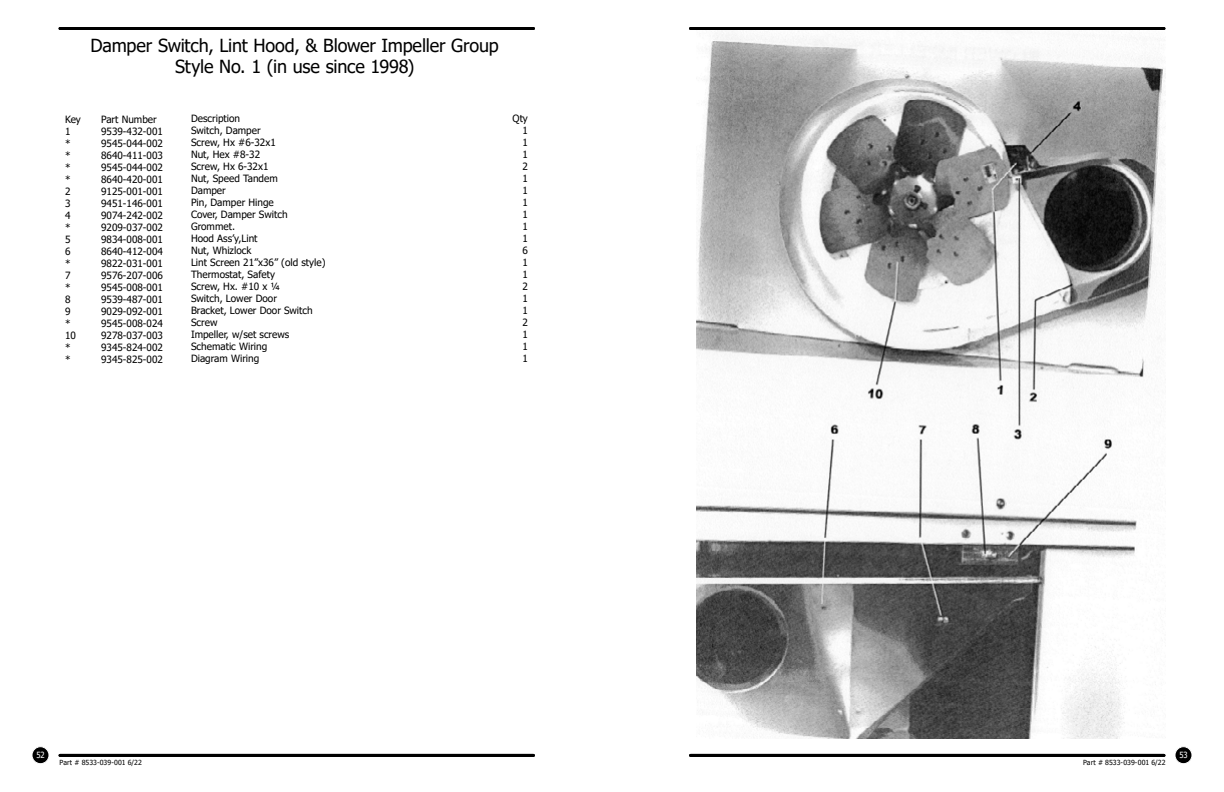
<style>
.page{position:relative;width:1224px;height:792px;background:#fff}
.page>*{position:absolute;margin:0;border:0;box-sizing:border-box;transform-origin:0 0}
.t1{font:18px/21.6px "Tahoma";letter-spacing:-.01em;color:#000;text-align:center}
.t2{font:10px "Tahoma";color:#000}
.t3{font:9px "Tahoma";color:#fff}
.t4{font:8.5px "Tahoma";color:#fff;scale:.9 1}
.t5{font:7px "Tahoma";color:#000}
</style>
<div class="page">
<img style="left:697px;top:34px;width:469px;height:705px">
<hr style="left:60px;top:27px;width:474px;height:3px;background:#000">
<hr style="left:60px;top:754px;width:474px;height:3px;background:#000">
<hr style="left:690px;top:27px;width:474px;height:3px;background:#000">
<hr style="left:690px;top:754px;width:474px;height:3px;background:#000">
<div style="left:32px;top:747px;width:17px;height:17px;background:#000;border-radius:50%"></div>
<div style="left:32px;top:746px;width:18px;height:18px;border:1px solid #fff;border-radius:50%"></div>
<div style="left:1175px;top:747px;width:17px;height:17px;background:#000;border-radius:50%"></div>
<div style="left:1174px;top:746px;width:18px;height:18px;border:1px solid #fff;border-radius:50%"></div>
<h1 class="t1" style="left:91px;top:35px;width:410px">Damper Switch, Lint Hood, &amp; Blower Impeller Group<br>Style No. 1 (in use since 1998)</h1>
<p class="t2" style="left:65px;top:113px;width:17px">Key</p>
<p class="t2" style="left:101px;top:113px;width:57px">Part Number</p>
<p class="t2" style="left:65px;top:125px;width:7px">1</p>
<p class="t2" style="left:101px;top:125px;width:63px">9539-432-001</p>
<p class="t2" style="left:65px;top:137px;width:7px">*</p>
<p class="t2" style="left:101px;top:137px;width:63px">9545-044-002</p>
<p class="t2" style="left:65px;top:149px;width:7px">*</p>
<p class="t2" style="left:101px;top:149px;width:63px">8640-411-003</p>
<p class="t2" style="left:65px;top:161px;width:7px">*</p>
<p class="t2" style="left:101px;top:161px;width:63px">9545-044-002</p>
<p class="t2" style="left:65px;top:173px;width:7px">*</p>
<p class="t2" style="left:101px;top:173px;width:63px">8640-420-001</p>
<p class="t2" style="left:65px;top:185px;width:7px">2</p>
<p class="t2" style="left:101px;top:185px;width:63px">9125-001-001</p>
<p class="t2" style="left:65px;top:197px;width:7px">3</p>
<p class="t2" style="left:101px;top:197px;width:63px">9451-146-001</p>
<p class="t2" style="left:65px;top:209px;width:7px">4</p>
<p class="t2" style="left:101px;top:209px;width:63px">9074-242-002</p>
<p class="t2" style="left:65px;top:221px;width:7px">*</p>
<p class="t2" style="left:101px;top:221px;width:63px">9209-037-002</p>
<p class="t2" style="left:65px;top:233px;width:7px">5</p>
<p class="t2" style="left:101px;top:233px;width:63px">9834-008-001</p>
<p class="t2" style="left:65px;top:245px;width:7px">6</p>
<p class="t2" style="left:101px;top:245px;width:63px">8640-412-004</p>
<p class="t2" style="left:65px;top:257px;width:7px">*</p>
<p class="t2" style="left:101px;top:257px;width:63px">9822-031-001</p>
<p class="t2" style="left:65px;top:269px;width:7px">7</p>
<p class="t2" style="left:101px;top:269px;width:63px">9576-207-006</p>
<p class="t2" style="left:65px;top:281px;width:7px">*</p>
<p class="t2" style="left:101px;top:281px;width:63px">9545-008-001</p>
<p class="t2" style="left:65px;top:293px;width:7px">8</p>
<p class="t2" style="left:101px;top:293px;width:63px">9539-487-001</p>
<p class="t2" style="left:65px;top:305px;width:7px">9</p>
<p class="t2" style="left:101px;top:305px;width:63px">9029-092-001</p>
<p class="t2" style="left:65px;top:317px;width:7px">*</p>
<p class="t2" style="left:101px;top:317px;width:63px">9545-008-024</p>
<p class="t2" style="left:65px;top:329px;width:12px">10</p>
<p class="t2" style="left:101px;top:329px;width:63px">9278-037-003</p>
<p class="t2" style="left:65px;top:341px;width:7px">*</p>
<p class="t2" style="left:101px;top:341px;width:63px">9345-824-002</p>
<p class="t2" style="left:65px;top:353px;width:7px">*</p>
<p class="t2" style="left:101px;top:353px;width:63px">9345-825-002</p>
<p class="t2" style="left:191px;top:111px;width:51px">Description</p>
<p class="t2" style="left:513px;top:111px;width:17px">Qty</p>
<p class="t2" style="left:191px;top:123px;width:71px">Switch, Damper</p>
<p class="t2" style="left:523px;top:123px;width:7px">1</p>
<p class="t2" style="left:191px;top:135px;width:86px">Screw, Hx #6-32x1</p>
<p class="t2" style="left:523px;top:135px;width:7px">1</p>
<p class="t2" style="left:191px;top:147px;width:71px">Nut, Hex #8-32</p>
<p class="t2" style="left:523px;top:147px;width:7px">1</p>
<p class="t2" style="left:191px;top:159px;width:79px">Screw, Hx 6-32x1</p>
<p class="t2" style="left:523px;top:159px;width:7px">2</p>
<p class="t2" style="left:191px;top:171px;width:88px">Nut, Speed Tandem</p>
<p class="t2" style="left:523px;top:171px;width:7px">1</p>
<p class="t2" style="left:191px;top:183px;width:36px">Damper</p>
<p class="t2" style="left:523px;top:183px;width:7px">1</p>
<p class="t2" style="left:191px;top:195px;width:84px">Pin, Damper Hinge</p>
<p class="t2" style="left:523px;top:195px;width:7px">1</p>
<p class="t2" style="left:191px;top:207px;width:98px">Cover, Damper Switch</p>
<p class="t2" style="left:523px;top:207px;width:7px">1</p>
<p class="t2" style="left:191px;top:219px;width:46px">Grommet.</p>
<p class="t2" style="left:523px;top:219px;width:7px">1</p>
<p class="t2" style="left:191px;top:231px;width:68px">Hood Ass’y,Lint</p>
<p class="t2" style="left:523px;top:231px;width:7px">1</p>
<p class="t2" style="left:191px;top:243px;width:62px">Nut, Whizlock</p>
<p class="t2" style="left:523px;top:243px;width:7px">6</p>
<p class="t2" style="left:191px;top:255px;width:136px">Lint Screen 21”x36” (old style)</p>
<p class="t2" style="left:523px;top:255px;width:7px">1</p>
<p class="t2" style="left:191px;top:267px;width:86px">Thermostat, Safety</p>
<p class="t2" style="left:523px;top:267px;width:7px">1</p>
<p class="t2" style="left:191px;top:279px;width:91px">Screw, Hx. #10 x ¼</p>
<p class="t2" style="left:523px;top:279px;width:7px">2</p>
<p class="t2" style="left:191px;top:291px;width:87px">Switch, Lower Door</p>
<p class="t2" style="left:523px;top:291px;width:7px">1</p>
<p class="t2" style="left:191px;top:303px;width:123px">Bracket, Lower Door Switch</p>
<p class="t2" style="left:523px;top:303px;width:7px">1</p>
<p class="t2" style="left:191px;top:315px;width:28px">Screw</p>
<p class="t2" style="left:523px;top:315px;width:7px">2</p>
<p class="t2" style="left:191px;top:327px;width:100px">Impeller, w/set screws</p>
<p class="t2" style="left:523px;top:327px;width:7px">1</p>
<p class="t2" style="left:191px;top:339px;width:78px">Schematic Wiring</p>
<p class="t2" style="left:523px;top:339px;width:7px">1</p>
<p class="t2" style="left:191px;top:351px;width:70px">Diagram Wiring</p>
<p class="t2" style="left:523px;top:351px;width:7px">1</p>
<p class="t3" style="left:36px;top:749px;width:11px">52</p>
<p class="t3" style="left:1179px;top:749px;width:11px">53</p>
<p class="t5" style="left:60px;top:758px;width:84px">Part # 8533-039-001 6/22</p>
<p class="t5" style="left:1083px;top:758px;width:84px">Part # 8533-039-001 6/22</p>
<p class="t4" style="left:36px;top:750px;width:11px">52</p>
<p class="t4" style="left:1179px;top:750px;width:11px">53</p>
</div>
